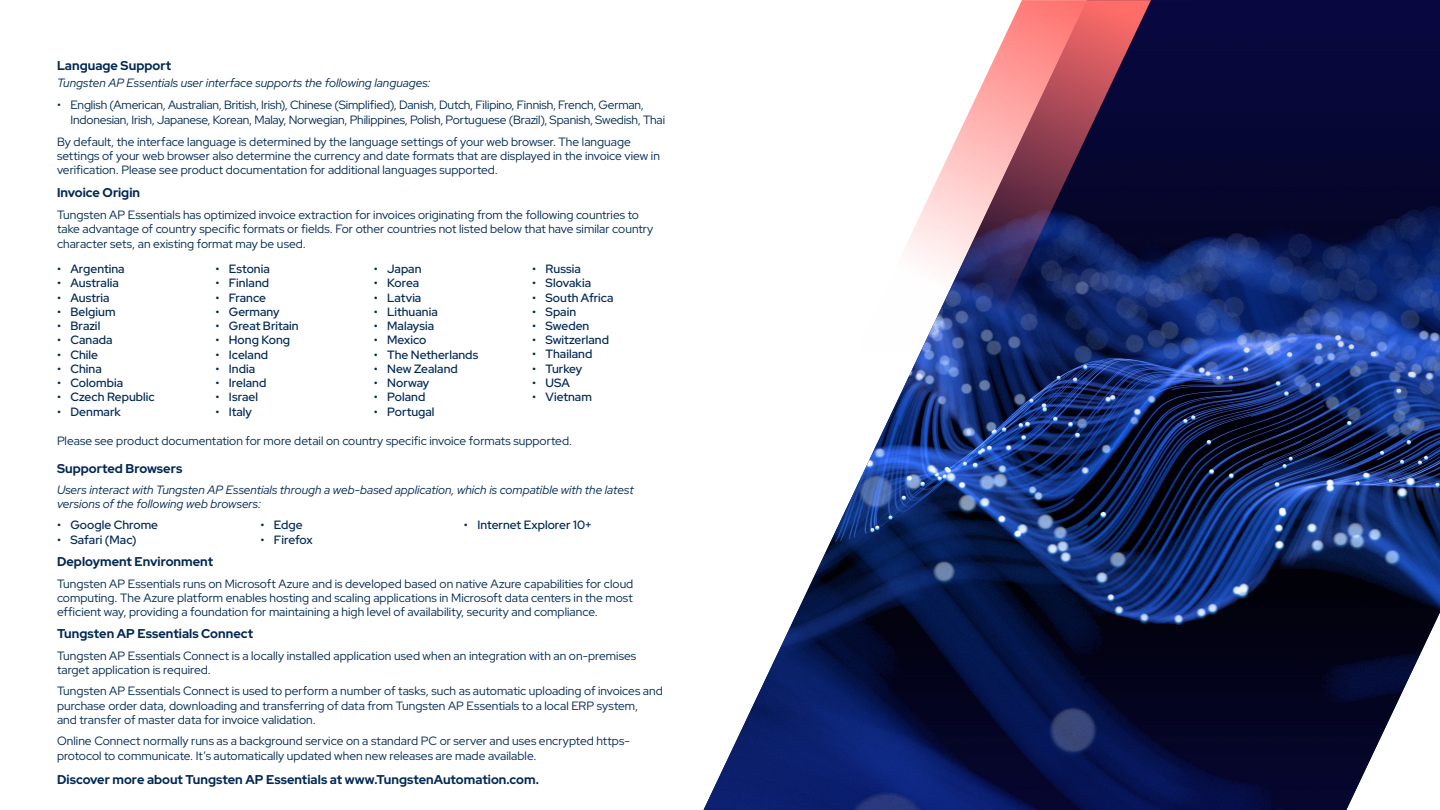
<style>
.page{position:relative;width:1440px;height:810px;background:#fff}
.page>*{position:absolute;margin:0;border:0;box-sizing:border-box;transform-origin:0 0}
.t1{font:700 12.75px "Red Hat Display";color:#002854}
.t2{font:12px/14.4px "Red Hat Display";color:#002854}
.t3{font:500 12px "Red Hat Display";color:#002854}
.t4{font:italic 12px/14.4px "Red Hat Display";color:#002854}
</style>
<div class="page">
<img style="left:704px;top:0;width:736px;height:810px">
<svg style="left:856px;top:0;width:295px;height:351px"></svg>
<p class="t1" style="left:57px;top:57px;width:116px">Language Support</p>
<p class="t4" style="left:57px;top:76px;width:375px">Tungsten AP Essentials user interface supports the following languages:</p>
<p class="t2" style="left:70px;top:98px;width:596px;text-indent:-14px">• English (American, Australian, British, Irish), Chinese (Simplified), Danish, Dutch, Filipino, Finnish, French, German,<br>Indonesian, Irish, Japanese, Korean, Malay, Norwegian, Philippines, Polish, Portuguese (Brazil), Spanish, Swedish, Thai</p>
<p class="t2" style="left:57px;top:134px;width:604px">By default, the interface language is determined by the language settings of your web browser. The language settings of your web browser also determine the currency and date formats that are displayed in the invoice view in verification. Please see product documentation for additional languages supported.</p>
<p class="t1" style="left:57px;top:184px;width:85px">Invoice Origin</p>
<p class="t2" style="left:57px;top:207px;width:598px">Tungsten AP Essentials has optimized invoice extraction for invoices originating from the following countries to take advantage of country specific formats or fields. For other countries not listed below that have similar country character sets, an existing format may be used.</p>
<p class="t3" style="left:57px;top:261px;width:69px">• Argentina</p>
<p class="t3" style="left:57px;top:275px;width:63px">• Australia</p>
<p class="t3" style="left:57px;top:290px;width:54px">• Austria</p>
<p class="t3" style="left:57px;top:304px;width:60px">• Belgium</p>
<p class="t3" style="left:57px;top:318px;width:45px">• Brazil</p>
<p class="t3" style="left:57px;top:332px;width:57px">• Canada</p>
<p class="t3" style="left:57px;top:347px;width:43px">• Chile</p>
<p class="t3" style="left:57px;top:361px;width:46px">• China</p>
<p class="t3" style="left:57px;top:375px;width:68px">• Colombia</p>
<p class="t3" style="left:57px;top:389px;width:99px">• Czech Republic</p>
<p class="t3" style="left:57px;top:404px;width:65px">• Denmark</p>
<p class="t3" style="left:215px;top:261px;width:56px">• Estonia</p>
<p class="t3" style="left:215px;top:275px;width:55px">• Finland</p>
<p class="t3" style="left:215px;top:290px;width:52px">• France</p>
<p class="t3" style="left:215px;top:304px;width:66px">• Germany</p>
<p class="t3" style="left:215px;top:318px;width:85px">• Great Britain</p>
<p class="t3" style="left:215px;top:332px;width:76px">• Hong Kong</p>
<p class="t3" style="left:215px;top:347px;width:54px">• Iceland</p>
<p class="t3" style="left:215px;top:361px;width:41px">• India</p>
<p class="t3" style="left:215px;top:375px;width:53px">• Ireland</p>
<p class="t3" style="left:215px;top:389px;width:44px">• Israel</p>
<p class="t3" style="left:215px;top:404px;width:38px">• Italy</p>
<p class="t3" style="left:374px;top:261px;width:49px">• Japan</p>
<p class="t3" style="left:374px;top:275px;width:47px">• Korea</p>
<p class="t3" style="left:374px;top:290px;width:49px">• Latvia</p>
<p class="t3" style="left:374px;top:304px;width:66px">• Lithuania</p>
<p class="t3" style="left:374px;top:318px;width:62px">• Malaysia</p>
<p class="t3" style="left:374px;top:332px;width:54px">• Mexico</p>
<p class="t3" style="left:374px;top:347px;width:106px">• The Netherlands</p>
<p class="t3" style="left:374px;top:361px;width:86px">• New Zealand</p>
<p class="t3" style="left:374px;top:375px;width:57px">• Norway</p>
<p class="t3" style="left:374px;top:389px;width:53px">• Poland</p>
<p class="t3" style="left:374px;top:403px;width:62px">• Portugal</p>
<p class="t3" style="left:532px;top:261px;width:50px">• Russia</p>
<p class="t3" style="left:532px;top:275px;width:61px">• Slovakia</p>
<p class="t3" style="left:532px;top:289px;width:83px">• South Africa</p>
<p class="t3" style="left:532px;top:304px;width:46px">• Spain</p>
<p class="t3" style="left:532px;top:318px;width:59px">• Sweden</p>
<p class="t3" style="left:532px;top:332px;width:78px">• Switzerland</p>
<p class="t3" style="left:532px;top:346px;width:62px">• Thailand</p>
<p class="t3" style="left:532px;top:361px;width:52px">• Turkey</p>
<p class="t3" style="left:532px;top:375px;width:39px">• USA</p>
<p class="t3" style="left:532px;top:389px;width:61px">• Vietnam</p>
<p class="t2" style="left:57px;top:433px;width:517px">Please see product documentation for more detail on country specific invoice formats supported.</p>
<p class="t1" style="left:57px;top:460px;width:127px">Supported Browsers</p>
<p class="t4" style="left:57px;top:482px;width:578px">Users interact with Tungsten AP Essentials through a web-based application, which is compatible with the latest versions of the following web browsers:</p>
<p class="t3" style="left:57px;top:517px;width:103px">• Google Chrome</p>
<p class="t3" style="left:57px;top:532px;width:81px">• Safari (Mac)</p>
<p class="t3" style="left:260px;top:517px;width:44px">• Edge</p>
<p class="t3" style="left:260px;top:532px;width:54px">• Firefox</p>
<p class="t3" style="left:464px;top:517px;width:130px">• Internet Explorer 10+</p>
<p class="t1" style="left:57px;top:553px;width:158px">Deployment Environment</p>
<p class="t2" style="left:57px;top:576px;width:578px;text-align:justify">Tungsten AP Essentials runs on Microsoft Azure and is developed based on native Azure capabilities for cloud computing. The Azure platform enables hosting and scaling applications in Microsoft data centers in the most efficient way, providing a foundation for maintaining a high level of availability, security and compliance.</p>
<p class="t1" style="left:57px;top:626px;width:198px">Tungsten AP Essentials Connect</p>
<p class="t2" style="left:57px;top:648px;width:581px">Tungsten AP Essentials Connect is a locally installed application used when an integration with an on-premises target application is required.</p>
<p class="t2" style="left:57px;top:684px;width:607px">Tungsten AP Essentials Connect is used to perform a number of tasks, such as automatic uploading of invoices and purchase order data, downloading and transferring of data from Tungsten AP Essentials to a local ERP system,<br>and transfer of master data for invoice validation.</p>
<p class="t2" style="left:57px;top:733px;width:574px">Online Connect normally runs as a background service on a standard PC or server and uses encrypted https&shy;protocol to communicate. It’s automatically updated when new releases are made available.</p>
<p class="t1" style="left:57px;top:772px;width:484px">Discover more about Tungsten AP Essentials at www.TungstenAutomation.com.</p>
</div>
